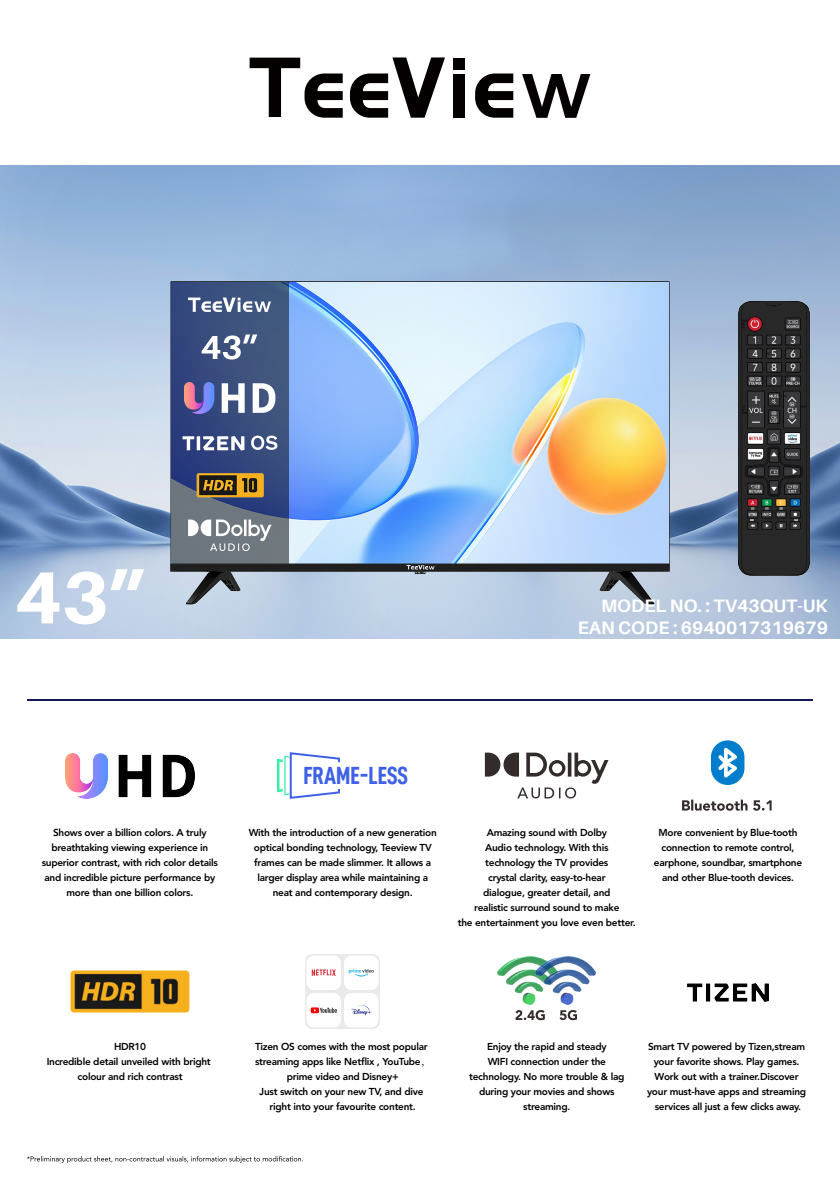
<style>
.page{position:relative;width:840px;height:1191px;background:#fff}
.page>*{position:absolute;margin:0;border:0;box-sizing:border-box;transform-origin:0 0}
.t1{font:800 73.8px "Aileron";color:#fff}
.t2{font:25px "D DIN Condensed Bold";color:#3e61e8}
.t3{font:700 18px "Aileron";color:#fff}
.t4{font:800 10px/15px "Avenir LT Std";letter-spacing:-.025em;color:#000;text-align:center}
.s1{font-family:"Adobe Song Std";font-weight:300}
</style>
<div class="page">
<img style="left:0;top:165px;width:839px;height:474px">
<hr style="left:27px;top:699px;width:785px;height:2px;background:#121851">
<svg style="left:27px;top:1156px;width:276px;height:7px"></svg>
<svg style="left:249px;top:58px;width:93px;height:60px"></svg>
<svg style="left:350px;top:57px;width:95px;height:61px"></svg>
<svg style="left:475px;top:73px;width:38px;height:45px"></svg>
<div style="left:453px;top:58px;width:11px;height:11px;background:#040000"></div>
<div style="left:453px;top:74px;width:11px;height:44px;background:#040000"></div>
<svg style="left:522px;top:74px;width:68px;height:44px"></svg>
<img style="left:738px;top:301px;width:71px;height:274px">
<svg style="left:484px;top:752px;width:124px;height:46px"></svg>
<img style="left:497px;top:957px;width:38px;height:47px">
<img style="left:535px;top:957px;width:60px;height:47px">
<svg style="left:515px;top:1010px;width:29px;height:10px"></svg>
<svg style="left:559px;top:1010px;width:17px;height:10px"></svg>
<svg style="left:277px;top:752px;width:63px;height:47px"></svg>
<img style="left:70px;top:970px;width:119px;height:42px">
<img style="left:687px;top:983px;width:80px;height:18px">
<img style="left:305px;top:954px;width:74px;height:74px">
<img style="left:66px;top:753px;width:128px;height:45px">
<svg style="left:710px;top:740px;width:34px;height:45px"></svg>
<svg style="left:682px;top:799px;width:89px;height:11px"></svg>
<h1 class="t1" style="left:15px;top:555px;width:135px">43”</h1>
<h3 class="t3" style="left:600px;top:595px;width:228px">MODEL NO. : TV43QUT-UK</h3>
<h3 class="t3" style="left:577px;top:617px;width:252px">EAN CODE : 6940017319679</h3>
<p class="t4" style="left:42px;top:825px;width:178px">Shows over a billion colors. A truly breathtaking viewing experience in superior contrast, with rich color details and incredible picture performance by more than one billion colors.</p>
<h2 class="t2" style="left:303px;top:761px;width:106px">FRAME-LESS</h2>
<p class="t4" style="left:248px;top:825px;width:189px">With the introduction of a new generation optical bonding technology, Teeview TV frames can be made slimmer. It allows a larger display area while maintaining a neat and contemporary design.</p>
<p class="t4" style="left:457px;top:825px;width:179px">Amazing sound with Dolby<br>Audio technology. With this<br>technology the TV provides<br>crystal clarity, easy-to-hear<br>dialogue, greater detail, and<br>realistic surround sound to make<br>the entertainment you love even better.</p>
<p class="t4" style="left:653px;top:825px;width:150px">More convenient by Blue-tooth connection to remote control, earphone, soundbar, smartphone and other Blue-tooth devices.</p>
<p class="t4" style="left:47px;top:1039px;width:165px">HDR10<br>Incredible detail unveiled with bright colour and rich contrast</p>
<p class="t4" style="left:255px;top:1039px;width:177px">Tizen OS comes with the most popular streaming apps like Netflix , YouTube<span class="s1">，</span>prime video and Disney+<br>Just switch on your new TV, and dive right into your favourite content.</p>
<p class="t4" style="left:469px;top:1039px;width:157px">Enjoy the rapid and steady<br>WIFI connection under the technology. No more trouble &amp; lag during your movies and shows streaming.</p>
<p class="t4" style="left:646px;top:1039px;width:161px">Smart TV powered by Tizen,stream your favorite shows. Play games.<br>Work out with a trainer.Discover your must-have apps and streaming services all just a few clicks away.</p>
</div>
